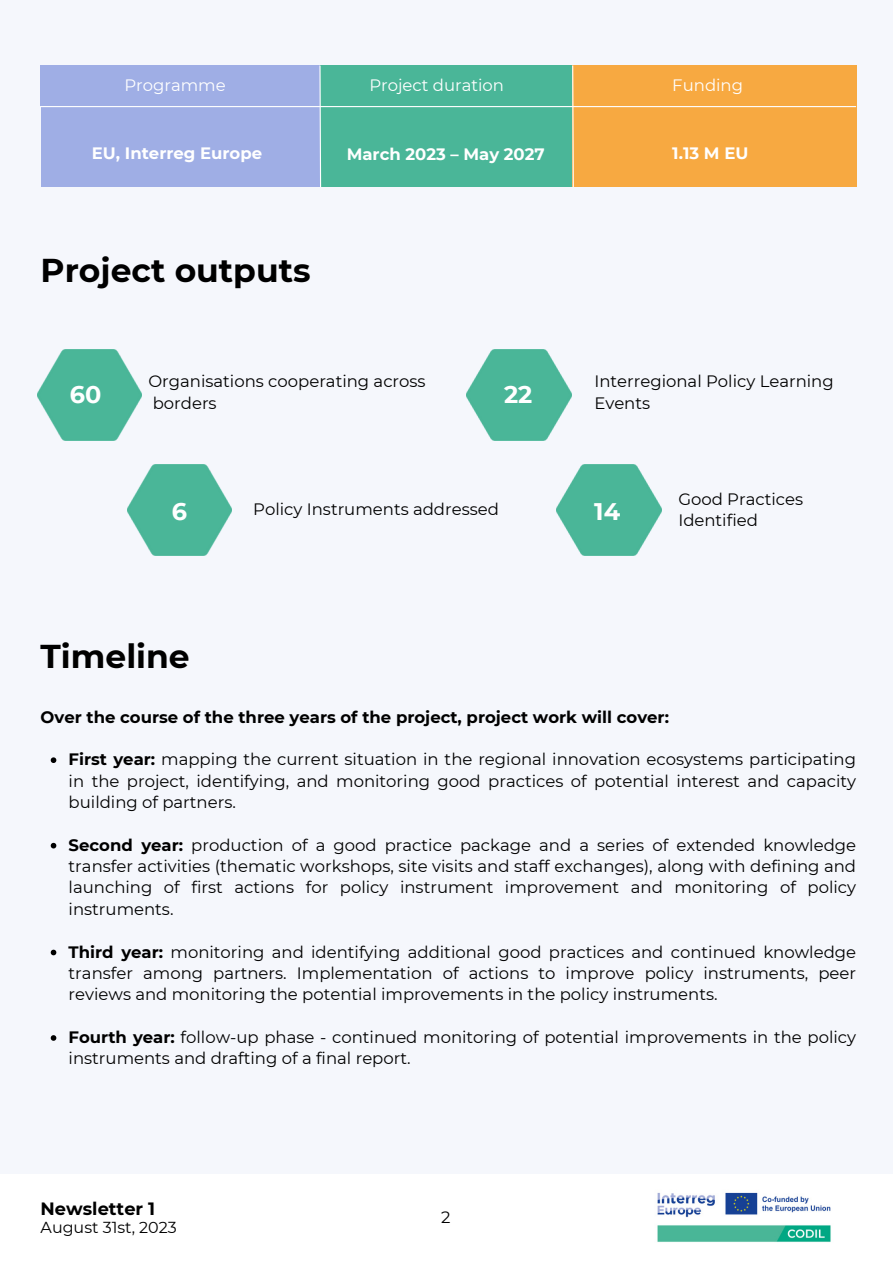
<style>
.page{position:relative;width:893px;height:1264px;background:#fff}
.page>*{position:absolute;margin:0;border:0;box-sizing:border-box;transform-origin:0 0}
.t1{font:700 33px "Montserrat";color:#000}
.t2{font:700 24px "Montserrat";color:#fff}
.t3{font:700 17.85px "Montserrat";color:#000}
.t4{font:16.5px/21.3px "Montserrat";color:#000;text-align:justify}
.t5{font:700 16.5px "Montserrat";color:#000}
.t6{font:700 16.5px "Montserrat";color:#fff}
.t7{font:16.5px "Montserrat";color:#fff}
.t8{font:15.9px "Montserrat";color:#000}
.s1{font-weight:700}
</style>
<div class="page">
<img style="left:657px;top:1192px;width:174px;height:50px">
<div style="left:0;top:0;width:892px;height:1173px;background:#f5f7fc"></div>
<div style="left:40px;top:66px;width:280px;height:40px;background:#9faee5"></div>
<div style="left:320px;top:66px;width:252px;height:40px;background:#4ab698"></div>
<div style="left:572px;top:66px;width:284px;height:40px;background:#f7a941"></div>
<div style="left:41px;top:106px;width:279px;height:81px;background:#9faee5"></div>
<div style="left:320px;top:106px;width:252px;height:81px;background:#4ab698"></div>
<div style="left:572px;top:106px;width:284px;height:81px;background:#f7a941"></div>
<img style="left:37px;top:350px;width:105px;height:91px">
<img style="left:127px;top:464px;width:105px;height:91px">
<img style="left:467px;top:350px;width:104px;height:91px">
<img style="left:556px;top:464px;width:105px;height:91px">
<hr style="left:41px;top:106px;width:815px;height:1px;background:#fff">
<svg style="left:319px;top:65px;width:2px;height:122px"></svg>
<svg style="left:571px;top:65px;width:3px;height:122px"></svg>
<svg style="left:51px;top:757px;width:5px;height:6px"></svg>
<svg style="left:51px;top:842px;width:5px;height:6px"></svg>
<svg style="left:51px;top:949px;width:5px;height:6px"></svg>
<svg style="left:51px;top:1035px;width:5px;height:5px"></svg>
<p class="t7" style="left:124px;top:75px;width:103px">Programme</p>
<p class="t7" style="left:369px;top:75px;width:136px">Project duration</p>
<p class="t7" style="left:672px;top:75px;width:72px">Funding</p>
<p class="t6" style="left:92px;top:143px;width:172px">EU, Interreg Europe</p>
<p class="t6" style="left:346px;top:143px;width:199px">March 2023 – May 2027</p>
<p class="t6" style="left:672px;top:143px;width:78px">1.13 M EU</p>
<p class="t1" style="left:41px;top:250px;width:271px">Project outputs</p>
<p class="t2" style="left:70px;top:380px;width:33px">60</p>
<p class="t4" style="left:148px;top:370px;width:279px">Organisations cooperating across</p>
<p class="t4" style="left:153px;top:392px;width:65px">borders</p>
<p class="t2" style="left:504px;top:380px;width:30px">22</p>
<p class="t2" style="left:172px;top:496px;width:17px">6</p>
<p class="t1" style="left:41px;top:636px;width:151px">Timeline</p>
<p class="t4" style="left:253px;top:499px;width:247px">Policy Instruments addressed</p>
<p class="t4" style="left:594px;top:370px;width:241px">Interregional Policy Learning</p>
<p class="t4" style="left:594px;top:392px;width:57px">Events</p>
<p class="t2" style="left:594px;top:496px;width:27px">14</p>
<p class="t4" style="left:678px;top:488px;width:126px">Good Practices</p>
<p class="t4" style="left:678px;top:509px;width:81px">Identified</p>
<p class="t5" style="left:41px;top:706px;width:630px">Over the course of the three years of the project, project work will cover:</p>
<p class="t4" style="left:69px;top:748px;width:789px"><span class="s1">First year:</span> mapping the current situation in the regional innovation ecosystems participating in the project, identifying, and monitoring good practices of potential interest and capacity building of partners.</p>
<p class="t4" style="left:69px;top:834px;width:789px"><span class="s1">Second year:</span> production of a good practice package and a series of extended knowledge transfer activities (thematic workshops, site visits and staff exchanges), along with defining and launching of first actions for policy instrument improvement and monitoring of policy instruments.</p>
<p class="t4" style="left:69px;top:941px;width:789px"><span class="s1">Third year:</span> monitoring and identifying additional good practices and continued knowledge transfer among partners. Implementation of actions to improve policy instruments, peer reviews and monitoring the potential improvements in the policy instruments.</p>
<p class="t4" style="left:69px;top:1026px;width:789px"><span class="s1">Fourth year:</span> follow-up phase - continued monitoring of potential improvements in the policy instruments and drafting of a final report.</p>
<p class="t3" style="left:41px;top:1197px;width:116px">Newsletter 1</p>
<p class="t8" style="left:41px;top:1217px;width:138px">August 31st, 2023</p>
<p class="t4" style="left:441px;top:1206px;width:11px">2</p>
</div>
